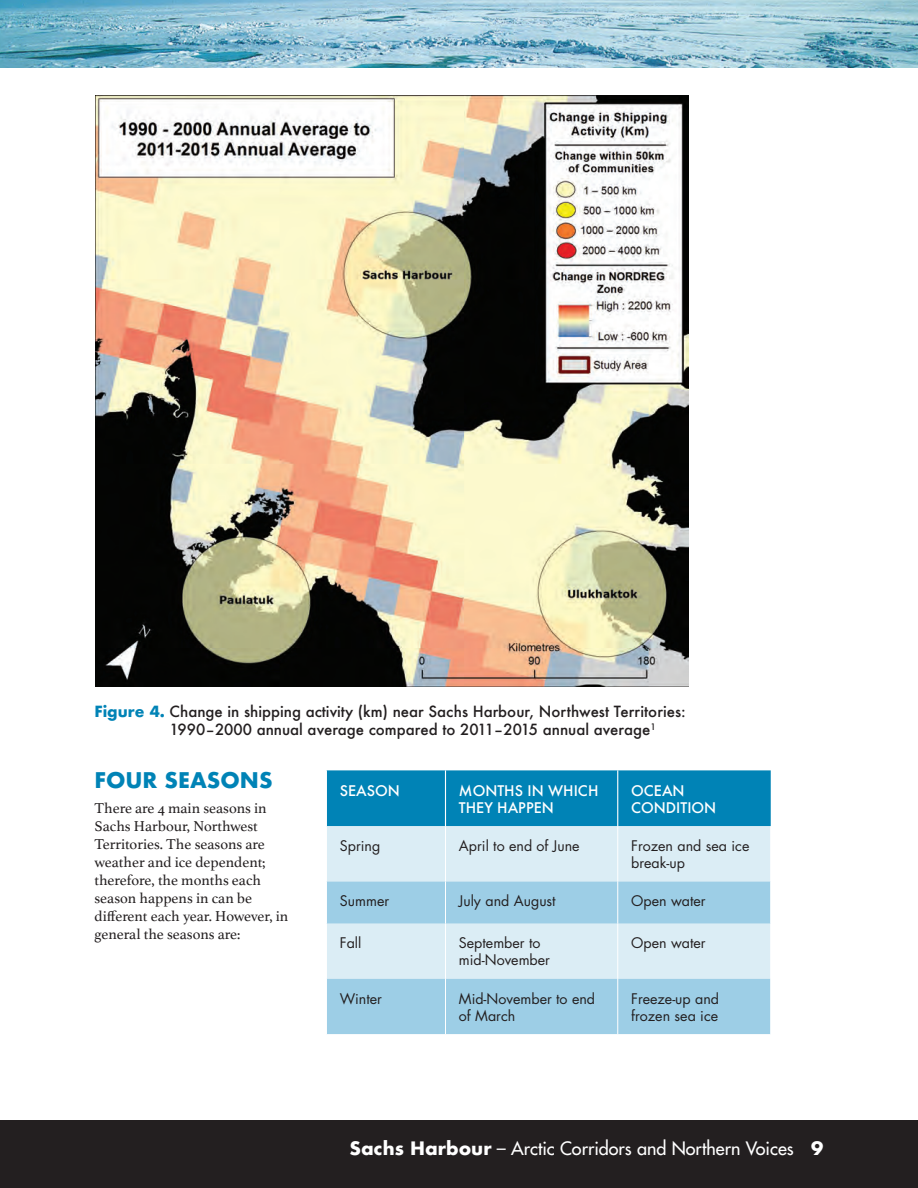
<style>
.page{position:relative;width:918px;height:1188px;background:#fff}
.page>*{position:absolute;margin:0;border:0;box-sizing:border-box;transform-origin:0 0}
.t1{font:700 21px "Futura";color:#0083b6}
.t2{font:18px "Futura";color:#fff}
.t3{font:15px/18px "Athelas";color:#231f20}
.t4{font:500 15px/18px "Futura";color:#231f20}
.t5{font:14.25px/17.1px "Futura";color:#231f20}
.t6{font:500 14.25px/17.1px "Futura";color:#fff}
.s1{font-weight:700;color:#0083b6}
.s2{font-weight:700}
</style>
<div class="page">
<div style="left:0;top:1120px;width:918px;height:68px;background:#231f20"></div>
<img style="left:0;top:0;width:918px;height:68px">
<div style="left:327px;top:770px;width:444px;height:56px;background:#0083b6"></div>
<div style="left:327px;top:826px;width:443px;height:56px;background:#dbedf5"></div>
<svg style="left:327px;top:882px;width:443px;height:152px;background:#b3d9eb"></svg>
<hr style="left:445px;top:826px;width:1px;height:56px;background:#fff">
<hr style="left:617px;top:826px;width:1px;height:56px;background:#fff">
<hr style="left:445px;top:882px;width:1px;height:42px;background:#fff">
<hr style="left:617px;top:882px;width:1px;height:42px;background:#fff">
<hr style="left:445px;top:979px;width:1px;height:55px;background:#fff">
<hr style="left:617px;top:979px;width:1px;height:55px;background:#fff">
<hr style="left:445px;top:924px;width:1px;height:55px;background:#fff">
<hr style="left:617px;top:924px;width:1px;height:55px;background:#fff">
<hr style="left:445px;top:770px;width:1px;height:56px;background:#fff">
<hr style="left:617px;top:770px;width:1px;height:56px;background:#fff">
<img style="left:95px;top:95px;width:594px;height:592px">
<p class="t4" style="left:170px;top:703px;width:518px;text-indent:-75px"><span class="s1">Figure 4.</span> Change in shipping activity (km) near Sachs Harbour, Northwest Territories:<br>1990–2000 annual average compared to 2011–2015 annual average<sup>1</sup></p>
<h1 class="t1" style="left:94px;top:765px;width:180px">FOUR SEASONS</h1>
<p class="t3" style="left:94px;top:798px;width:195px">There are 4 main seasons in<br>Sachs Harbour, Northwest<br>Territories. The seasons are weather and ice dependent; therefore, the months each season happens in can be different each year. However, in general the seasons are:</p>
<p class="t6" style="left:340px;top:782px;width:61px">SEASON</p>
<p class="t6" style="left:459px;top:782px;width:141px">MONTHS IN WHICH<br>THEY HAPPEN</p>
<p class="t6" style="left:631px;top:782px;width:87px">OCEAN<br>CONDITION</p>
<p class="t5" style="left:340px;top:837px;width:42px">Spring</p>
<p class="t5" style="left:459px;top:837px;width:122px">April to end of June</p>
<p class="t5" style="left:631px;top:837px;width:120px">Frozen and sea ice break-up</p>
<p class="t5" style="left:340px;top:892px;width:51px">Summer</p>
<p class="t5" style="left:459px;top:892px;width:98px">July and August</p>
<p class="t5" style="left:631px;top:892px;width:76px">Open water</p>
<p class="t5" style="left:340px;top:934px;width:23px">Fall</p>
<p class="t5" style="left:459px;top:934px;width:93px">September to mid-November</p>
<p class="t5" style="left:631px;top:934px;width:76px">Open water</p>
<p class="t5" style="left:340px;top:990px;width:44px">Winter</p>
<p class="t5" style="left:459px;top:990px;width:138px">Mid-November to end of March</p>
<p class="t5" style="left:631px;top:990px;width:90px">Freeze-up and frozen sea ice</p>
<p class="t2" style="left:349px;top:1137px;width:476px"><span class="s2">Sachs H arbour</span> – Arctic Corridors and Northern Voices <span class="s2">9</span></p>
</div>
